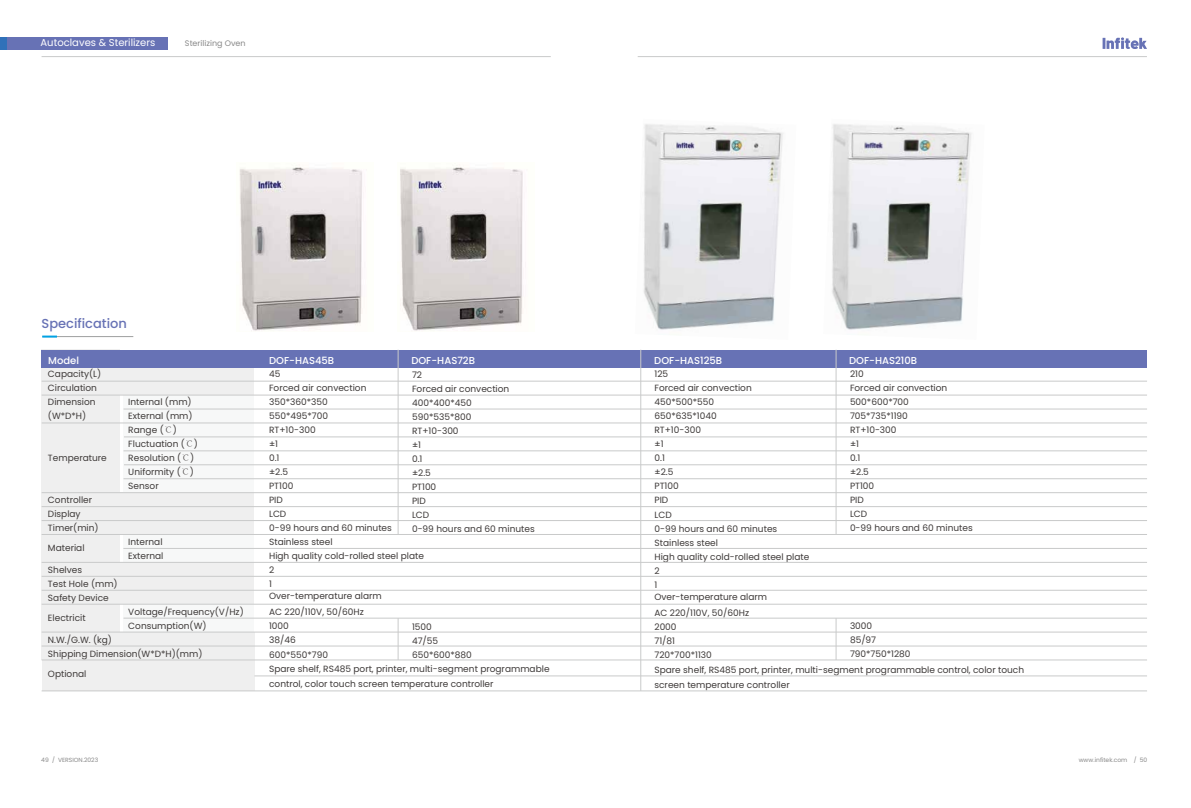
<style>
.page{position:relative;width:1191px;height:808px;background:#fff}
.page>*{position:absolute;margin:0;border:0;box-sizing:border-box;transform-origin:0 0}
.t1{font:500 13px "Poppins";color:#6772b5}
.t2{font:500 10px "Poppins";color:#fff}
.t3{font:10px "Poppins";color:#fff}
.t4{font:9px/14px "Poppins";color:#3e3a39}
.t5{font:8px "Poppins";color:#898989}
.t6{font:6px "Poppins";color:#898989}
.s1{font-family:"Adobe Song Std";font-weight:300}
</style>
<div class="page">
<img style="left:239px;top:167px;width:123px;height:164px">
<img style="left:400px;top:167px;width:123px;height:164px">
<img style="left:643px;top:124px;width:141px;height:206px">
<img style="left:832px;top:124px;width:140px;height:206px">
<hr style="left:42px;top:56px;width:509px;height:1px;background:#c9caca">
<hr style="left:637px;top:56px;width:510px;height:1px;background:#c9caca">
<div style="left:42px;top:350px;width:78px;height:310px;background:#efefef"></div>
<div style="left:64px;top:366px;width:190px;height:29px;background:#efefef"></div>
<div style="left:64px;top:492px;width:190px;height:42px;background:#efefef"></div>
<div style="left:64px;top:562px;width:190px;height:41px;background:#efefef"></div>
<div style="left:42px;top:632px;width:212px;height:59px;background:#efefef"></div>
<div style="left:123px;top:395px;width:131px;height:98px;background:#f7f8f8"></div>
<div style="left:123px;top:534px;width:131px;height:28px;background:#f7f8f8"></div>
<div style="left:123px;top:603px;width:131px;height:28px;background:#f7f8f8"></div>
<div style="left:42px;top:350px;width:1105px;height:17px;background:#6772b5"></div>
<hr style="left:42px;top:395px;width:1105px;height:1px;background:#c9caca">
<hr style="left:42px;top:423px;width:1105px;height:1px;background:#c9caca">
<hr style="left:123px;top:409px;width:1024px;height:1px;background:#c9caca">
<hr style="left:42px;top:381px;width:1105px;height:1px;background:#c9caca">
<hr style="left:124px;top:437px;width:1023px;height:1px;background:#c9caca">
<hr style="left:124px;top:464px;width:1023px;height:1px;background:#c9caca">
<hr style="left:123px;top:451px;width:1024px;height:1px;background:#c9caca">
<hr style="left:123px;top:478px;width:1024px;height:1px;background:#c9caca">
<hr style="left:42px;top:492px;width:1105px;height:1px;background:#c9caca">
<hr style="left:42px;top:520px;width:1105px;height:1px;background:#c9caca">
<hr style="left:42px;top:506px;width:1105px;height:1px;background:#c9caca">
<hr style="left:42px;top:534px;width:1105px;height:1px;background:#c9caca">
<hr style="left:42px;top:562px;width:1105px;height:1px;background:#c9caca">
<hr style="left:123px;top:548px;width:1024px;height:1px;background:#c9caca">
<hr style="left:42px;top:576px;width:1105px;height:1px;background:#c9caca">
<hr style="left:42px;top:590px;width:1105px;height:1px;background:#c9caca">
<hr style="left:123px;top:618px;width:1024px;height:1px;background:#c9caca">
<hr style="left:42px;top:604px;width:1105px;height:1px;background:#c9caca">
<hr style="left:42px;top:632px;width:1105px;height:1px;background:#c9caca">
<hr style="left:42px;top:660px;width:1105px;height:1px;background:#c9caca">
<hr style="left:42px;top:646px;width:1105px;height:1px;background:#c9caca">
<hr style="left:254px;top:676px;width:893px;height:1px;background:#c9caca">
<hr style="left:42px;top:691px;width:1105px;height:1px;background:#c9caca">
<hr style="left:398px;top:350px;width:1px;height:184px;background:#c9caca">
<hr style="left:398px;top:618px;width:1px;height:42px;background:#c9caca">
<hr style="left:836px;top:350px;width:1px;height:184px;background:#c9caca">
<hr style="left:836px;top:618px;width:1px;height:42px;background:#c9caca">
<hr style="left:640px;top:350px;width:1px;height:341px;background:#c9caca">
<hr style="left:43px;top:336px;width:90px;height:1px;background:#9fa0a0">
<svg style="left:42px;top:336px;width:15px;height:2px"></svg>
<div style="left:8px;top:37px;width:160px;height:13px;background:#6772b5"></div>
<div style="left:0;top:37px;width:7px;height:13px;background:#3071b9"></div>
<svg style="left:1102px;top:37px;width:45px;height:12px"></svg>
<p class="t3" style="left:41px;top:37px;width:116px">Autoclaves &amp; Sterilizers</p>
<p class="t5" style="left:185px;top:39px;width:62px">Sterilizing Oven</p>
<h1 class="t1" style="left:42px;top:316px;width:87px">Specification</h1>
<p class="t2" style="left:48px;top:354px;width:32px">Model</p>
<p class="t2" style="left:269px;top:354px;width:67px">DOF-HAS45B</p>
<p class="t2" style="left:411px;top:354px;width:65px">DOF-HAS72B</p>
<p class="t2" style="left:654px;top:354px;width:69px">DOF-HAS125B</p>
<p class="t2" style="left:849px;top:354px;width:69px">DOF-HAS210B</p>
<p class="t4" style="left:850px;top:367px;width:124px">210<br>Forced air convection<br>500*600*700<br>705*735*1190<br>RT+10-300<br>±1<br>0.1<br>±2.5<br>PT100<br>PID<br>LCD<br>0-99 hours and 60 minutes</p>
<p class="t4" style="left:48px;top:367px;width:55px">Capacity(L)<br>Circulation<br>Dimension (W*D*H)</p>
<p class="t4" style="left:48px;top:451px;width:60px">Temperature</p>
<p class="t4" style="left:48px;top:493px;width:52px">Controller<br>Display<br>Timer(min)</p>
<p class="t4" style="left:48px;top:541px;width:38px">Material</p>
<p class="t4" style="left:48px;top:563px;width:71px">Shelves<br>Test Hole (mm)<br>Safety Device</p>
<p class="t4" style="left:48px;top:611px;width:39px">Electricit</p>
<p class="t4" style="left:48px;top:633px;width:156px">N.W./G.W. (kg)<br>Shipping Dimension(W*D*H)(mm)</p>
<p class="t4" style="left:48px;top:667px;width:40px">Optional</p>
<p class="t4" style="left:654px;top:367px;width:156px">125<br>Forced air convection<br>450*500*550<br>650*635*1040<br>RT+10-300<br>±1<br>0.1<br>±2.5<br>PT100<br>PID<br>LCD<br>0-99 hours and 60 minutes<br>Stainless steel<br>High quality cold-rolled steel plate<br>2<br>1</p>
<p class="t4" style="left:654px;top:588px;width:114px;line-height:16px">Over-temperature alarm<br>AC 220/110V, 50/60Hz</p>
<p class="t4" style="left:654px;top:619px;width:59px">2000<br>71/81<br>720*700*1130</p>
<p class="t4" style="left:654px;top:662px;width:371px;line-height:15px">Spare shelf, RS485 port, printer, multi-segment programmable control, color touch screen temperature controller</p>
<p class="t4" style="left:269px;top:367px;width:156px">45<br>Forced air convection<br>350*360*350<br>550*495*700<br>RT+10-300<br>±1<br>0.1<br>±2.5<br>PT100<br>PID<br>LCD<br>0-99 hours and 60 minutes<br>Stainless steel<br>High quality cold-rolled steel plate<br>2<br>1</p>
<p class="t4" style="left:269px;top:588px;width:114px;line-height:16px">Over-temperature alarm<br>AC 220/110V, 50/60Hz</p>
<p class="t4" style="left:269px;top:619px;width:282px">1000<br>38/46<br>600*550*790<br>Spare shelf, RS485 port, printer, multi-segment programmable</p>
<p class="t4" style="left:269px;top:676px;width:226px">control, color touch screen temperature controller</p>
<p class="t4" style="left:412px;top:367px;width:124px">72<br>Forced air convection<br>400*400*450<br>590*535*800<br>RT+10-300<br>±1<br>0.1<br>±2.5<br>PT100<br>PID<br>LCD<br>0-99 hours and 60 minutes</p>
<p class="t4" style="left:128px;top:395px;width:71px">Internal (mm)<br>External (mm)<br>Range (<span class="s1">℃</span>)<br>Fluctuation (<span class="s1">℃</span>)<br>Resolution (<span class="s1">℃</span>)<br>Uniformity (<span class="s1">℃</span>)<br>Sensor</p>
<p class="t4" style="left:128px;top:535px;width:37px">Internal<br>External</p>
<p class="t4" style="left:128px;top:605px;width:117px">Voltage/Frequency(V/Hz)<br>Consumption(W)</p>
<p class="t4" style="left:850px;top:619px;width:62px">3000<br>85/97<br>790*750*1280</p>
<p class="t4" style="left:412px;top:619px;width:61px">1500<br>47/55<br>650*600*880</p>
<p class="t6" style="left:41px;top:756px;width:58px">49 / VERSION.2023</p>
<p class="t6" style="left:1078px;top:756px;width:70px">www.infitek.com / 50</p>
</div>
